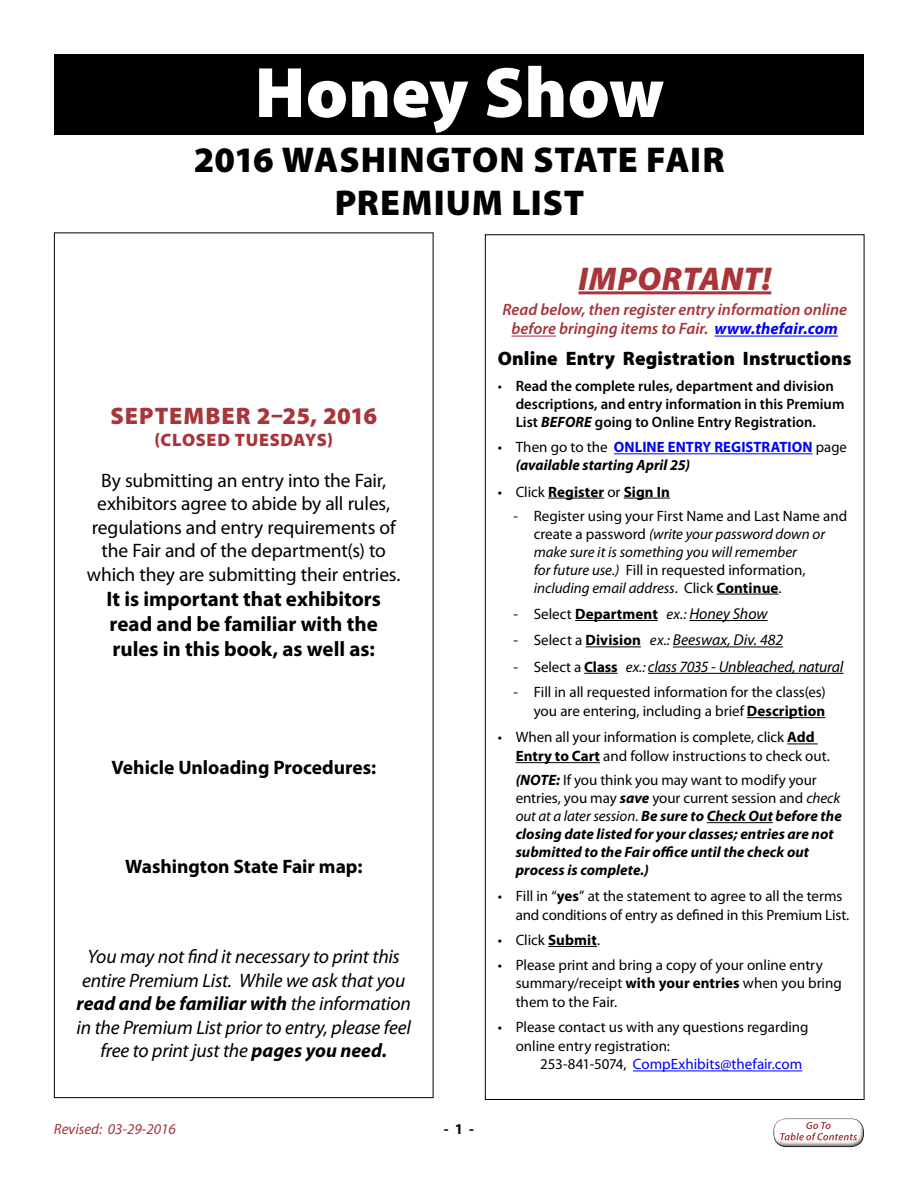
<style>
.page{position:relative;width:918px;height:1188px;background:#fff}
.page>*{position:absolute;margin:0;border:0;box-sizing:border-box;transform-origin:0 0}
.t1{font:900 72px "Myriad Pro";color:#fff}
.t2{font:900 36px/43.2px "Myriad Pro";letter-spacing:.02em;color:#000;text-align:center}
.t3{font:italic 900 33px "Myriad Pro";letter-spacing:.015em;color:#a9343a}
.t4{font:900 24px "Myriad Pro";letter-spacing:.04em;color:#a9343a}
.t5{font:700 21px/25.2px "Myriad Pro";letter-spacing:-.005em;color:#000}
.t6{font:italic 19.5px/23.4px "Myriad Pro";letter-spacing:-.01em;color:#000;text-align:center}
.t7{font:19.5px/23.4px "Myriad Pro";letter-spacing:-.01em;color:#000;text-align:center}
.t8{font:700 19.5px "Myriad Pro";color:#000}
.t9{font:900 19.5px "Myriad Pro";letter-spacing:.005em;color:#000}
.t10{font:900 18px "Myriad Pro";letter-spacing:.035em;color:#a9343a}
.t11{font:italic 600 16.5px/19.8px "Myriad Pro";color:#a9343a;text-align:center}
.t12{font:italic 15.75px "Myriad Pro";letter-spacing:-.015em;color:#000}
.t13{font:15px/18.8px "Myriad Pro";letter-spacing:-.005em;color:#000}
.t14{font:italic 700 15px/18px "Myriad Pro";letter-spacing:.005em;color:#000}
.t15{font:italic 15px/18px "Myriad Pro";color:#000}
.t16{font:600 15px/18px "Myriad Pro";color:#000}
.t17{font:700 15px "Myriad Pro";letter-spacing:.005em;color:#000}
.t18{font:15px "Myriad Pro";letter-spacing:-.005em;color:#00f}
.t19{font:italic 15px "Myriad Pro";color:#a9343a}
.s1{font-weight:700}
.s2{font-weight:700;color:#00f}
.s3{font-weight:400}
.s4{font-weight:700;font-style:italic}
.s5{font-weight:400;font-style:normal}
.s6{font-style:normal;color:#00f}
.s7{font-style:normal}
.s8{font-weight:700;font-style:normal}
.s9{font-weight:400;font-style:italic}
.s10{font-weight:400;font-style:italic;font-size:15.75px}
.s11{font-style:normal;font-size:15px}
.s12{font-weight:700;font-style:normal;font-size:15px}
.s13{font-size:15px}
.s14{color:#000}
</style>
<div class="page">
<div style="left:770px;top:1119px;width:101px;height:35px;background:#000;opacity:.75"></div>
<div style="left:54px;top:54px;width:810px;height:81px;background:#000"></div>
<hr style="left:578px;top:291px;width:193px;height:3px;background:#a9343a">
<hr style="left:511px;top:336px;width:45px;height:1px;background:#a9343a">
<hr style="left:715px;top:336px;width:123px;height:1px;background:#00f">
<hr style="left:614px;top:453px;width:199px;height:1px;background:#00f">
<hr style="left:548px;top:498px;width:56px;height:1px;background:#000">
<hr style="left:624px;top:498px;width:46px;height:1px;background:#000">
<hr style="left:717px;top:594px;width:62px;height:1px;background:#000">
<hr style="left:575px;top:620px;width:83px;height:1px;background:#000">
<hr style="left:689px;top:620px;width:79px;height:1px;background:#000">
<hr style="left:586px;top:646px;width:55px;height:1px;background:#000">
<hr style="left:673px;top:647px;width:110px;height:1px;background:#000">
<hr style="left:584px;top:673px;width:34px;height:1px;background:#000">
<hr style="left:648px;top:673px;width:195px;height:1px;background:#000">
<hr style="left:747px;top:717px;width:78px;height:1px;background:#000">
<hr style="left:787px;top:744px;width:31px;height:1px;background:#000">
<hr style="left:516px;top:762px;width:84px;height:1px;background:#000">
<hr style="left:707px;top:822px;width:66px;height:1px;background:#000">
<hr style="left:548px;top:946px;width:49px;height:1px;background:#000">
<hr style="left:633px;top:1071px;width:169px;height:1px;background:#00f">
<h1 class="t1" style="left:255px;top:52px;width:411px">Honey Show</h1>
<h2 class="t2" style="left:194px;top:139px;width:532px">2016 WASHINGTON STATE FAIR<br>PREMIUM LIST</h2>
<h3 class="t4" style="left:110px;top:402px;width:268px">SEPTEMBER 2–25, 2016</h3>
<p class="t10" style="left:155px;top:429px;width:180px">(CLOSED TUESDAYS)</p>
<h3 class="t7" style="left:87px;top:469px;width:315px">By submitting an entry into the Fair, exhibitors agree to abide by all rules, regulations and entry requirements of the Fair and of the department(s) to which they are submitting their entries.</h3>
<h3 class="t5" style="left:107px;top:585px;width:276px">It is important that exhibitors read and be familiar with the rules in this book, as well as:</h3>
<h3 class="t8" style="left:111px;top:755px;width:266px">Vehicle Unloading Procedures:</h3>
<h3 class="t8" style="left:125px;top:854px;width:239px">Washington State Fair map:</h3>
<h3 class="t6" style="left:76px;top:945px;width:336px">You may not find it necessary to print this entire Premium List. While we ask that you <span class="s1">read and be familiar with</span> the information in the Premium List prior to entry, please feel free to print just the <span class="s1">pages you need.</span></h3>
<p class="t19" style="left:54px;top:1120px;width:124px">Revised: 03-29-2016</p>
<p class="t17" style="left:444px;top:1119px;width:32px">- 1 -</p>
<h3 class="t3" style="left:578px;top:260px;width:194px">IMPORTANT!</h3>
<p class="t11" style="left:502px;top:299px;width:346px">Read below, then register entry information online before bringing items to Fair. <span class="s2">www.thefair.com</span></p>
<h3 class="t9" style="left:498px;top:348px;width:356px">Online Entry Registration Instructions</h3>
<p class="t16" style="left:516px;top:376px;width:330px;text-indent:-18px"><span class="s3">•</span> Read the complete rules, department and division descriptions, and entry information in this Premium<br>List <span class="s4">BEFORE</span> going to Online Entry Registration.</p>
<p class="t14" style="left:516px;top:438px;width:333px;text-indent:-18px"><span class="s5">• Then go to the</span> <span class="s6">ONLINE ENTRY REGISTRATION</span> <span class="s5">page </span>(available starting April 25)</p>
<p class="t17" style="left:498px;top:482px;width:174px"><span class="s3">• Click</span> Register <span class="s3">or</span> Sign In</p>
<p class="t15" style="left:534px;top:506px;width:315px;text-indent:-20px"><span class="s7">- Register using your First Name and Last Name and create a password</span> (write your password down or make sure it is something you will remember<br>for future use.) <span class="s7">Fill in requested information, </span>including email address<span class="s7">. Click</span> <span class="s8">Continue</span><span class="s7">.</span></p>
<p class="t17" style="left:513px;top:604px;width:256px"><span class="s3">- Select</span> Department <span class="s9">ex.:</span> <span class="s10">Honey Show</span></p>
<p class="t12" style="left:513px;top:630px;width:271px"><span class="s11">- Select a</span> <span class="s12">Division</span> <span class="s13">ex.:</span> Beeswax, Div. 482</p>
<p class="t12" style="left:513px;top:657px;width:332px"><span class="s11">- Select a</span> <span class="s12">Class</span> <span class="s13">ex.:</span> class 7035 - Unbleached, natural</p>
<p class="t13" style="left:513px;top:683px;width:314px;text-align:right">- Fill in all requested information for the class(es) you are entering, including a brief <span class="s1">Description</span></p>
<p class="t13" style="left:516px;top:728px;width:316px;text-indent:-18px">• When all your information is complete, click <span class="s1">Add<br>Entry to Cart</span> and follow instructions to check out.</p>
<p class="t14" style="left:516px;top:771px;width:328px">(NOTE: <span class="s5">If you think you may want to modify your entries, you may</span> save <span class="s5">your current session and</span> <span class="s3">check out at a later session</span><span class="s5">.</span> Be sure to Check Out before the closing date listed for your classes; entries are not submitted to the Fair office until the check out process is complete.)</p>
<p class="t13" style="left:516px;top:887px;width:335px;text-indent:-18px">• Fill in “<span class="s1">yes</span>” at the statement to agree to all the terms and conditions of entry as defined in this Premium List.</p>
<p class="t13" style="left:498px;top:930px;width:104px">• Click <span class="s1">Submit</span>.</p>
<p class="t13" style="left:516px;top:955px;width:328px;text-indent:-18px">• Please print and bring a copy of your online entry summary/receipt <span class="s1">with your entries</span> when you bring them to the Fair.</p>
<p class="t13" style="left:516px;top:1017px;width:294px;text-indent:-18px">• Please contact us with any questions regarding online entry registration:</p>
<p class="t18" style="left:540px;top:1055px;width:264px"><span class="s14">253-841-5074,</span> CompExhibits@thefair.com</p>
</div>
